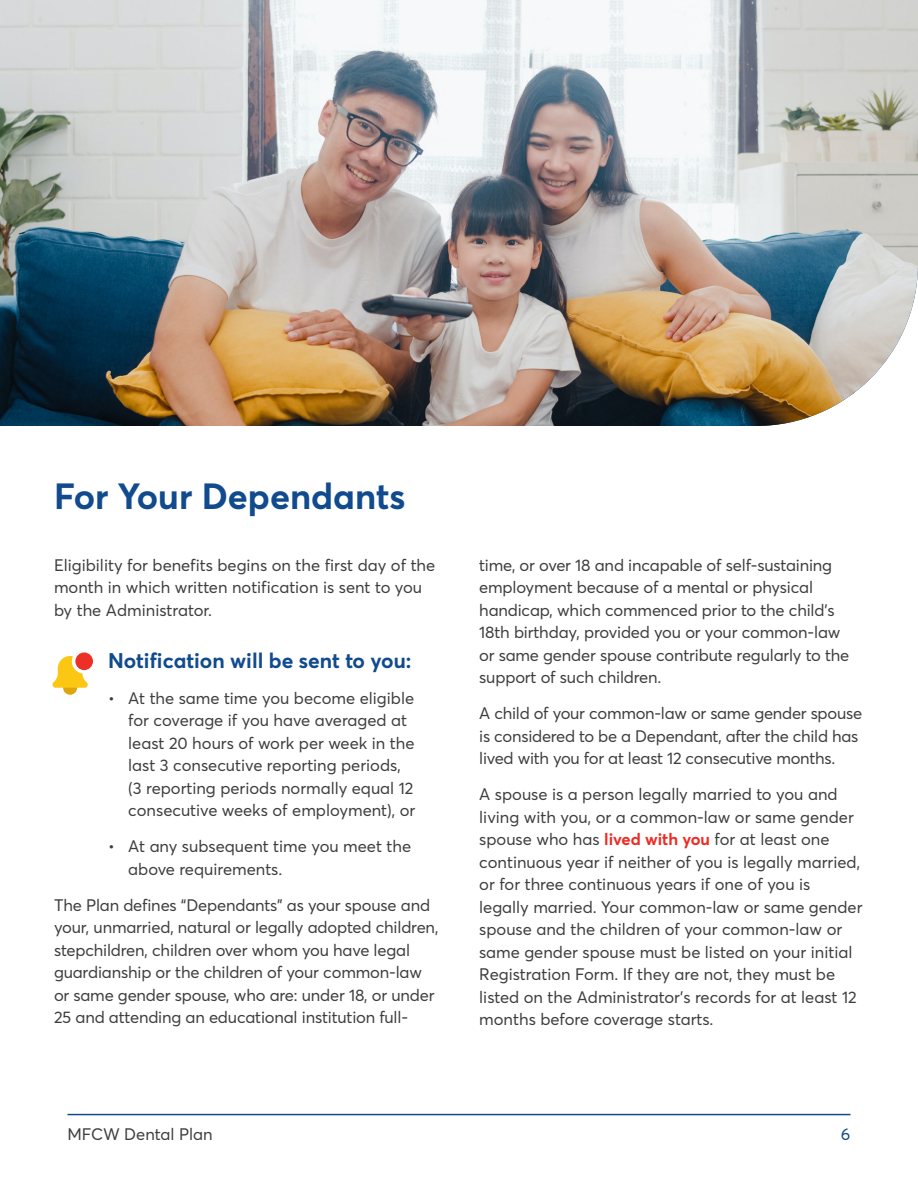
<style>
.page{position:relative;width:918px;height:1188px;background:#fff}
.page>*{position:absolute;margin:0;border:0;box-sizing:border-box;transform-origin:0 0}
.t1{font:700 36px "Averta PE";color:#114b8e}
.t2{font:700 21px "Averta PE";color:#114b8e}
.Para{font:16.5px/22.5px "Averta PE";letter-spacing:-.01em;color:#3e3e3f}
.t3{font:16.5px "Averta PE";color:#114b8e}
.s1{font-weight:700;color:#ee2c25}
</style>
<div class="page">
<img style="left:0;top:0;width:918px;height:426px">
<div style="left:63px;top:681px;width:14px;height:14px;background:#dea60a;border-radius:50%"></div>
<svg style="left:52px;top:656px;width:36px;height:32px"></svg>
<div style="left:75px;top:652px;width:18px;height:18px;background:#ed3026;border-radius:50%"></div>
<hr style="left:68px;top:1114px;width:782px;height:1px;background:#114b8e">
<h1 class="t1" style="left:54px;top:471px;width:353px">For Your Dependants</h1>
<p class="Para" style="left:54px;top:553px;width:383px">Eligibility for benefits begins on the first day of the month in which written notification is sent to you by the Administrator.</p>
<h3 class="t2" style="left:108px;top:646px;width:305px">Notification will be sent to you:</h3>
<p class="Para" style="left:128px;top:686px;width:289px;text-indent:-20px">• At the same time you become eligible for coverage if you have averaged at least 20 hours of work per week in the last 3 consecutive reporting periods, (3 reporting periods normally equal 12 consecutive weeks of employment), or</p>
<p class="Para" style="left:128px;top:835px;width:284px;text-indent:-20px">• At any subsequent time you meet the above requirements.</p>
<p class="Para" style="left:54px;top:893px;width:386px">The Plan defines “Dependants” as your spouse and your, unmarried, natural or legally adopted children, stepchildren, children over whom you have legal guardianship or the children of your common-law or same gender spouse, who are: under 18, or under 25 and attending an educational institution full-</p>
<p class="Para" style="left:479px;top:553px;width:372px">time, or over 18 and incapable of self-sustaining employment because of a mental or physical handicap, which commenced prior to the child’s 18th birthday, provided you or your common-law or same gender spouse contribute regularly to the support of such children.</p>
<p class="Para" style="left:479px;top:702px;width:384px">A child of your common-law or same gender spouse is considered to be a Dependant, after the child has lived with you for at least 12 consecutive months.</p>
<p class="Para" style="left:479px;top:783px;width:385px">A spouse is a person legally married to you and living with you, or a common-law or same gender spouse who has <span class="s1">lived with you</span> for at least one continuous year if neither of you is legally married, or for three continuous years if one of you is legally married. Your common-law or same gender spouse and the children of your common-law or same gender spouse must be listed on your initial Registration Form. If they are not, they must be listed on the Administrator’s records for at least 12 months before coverage starts.</p>
<p class="Para" style="left:68px;top:1122px;width:147px">MFCW Dental Plan</p>
<p class="t3" style="left:841px;top:1122px;width:11px">6</p>
</div>
